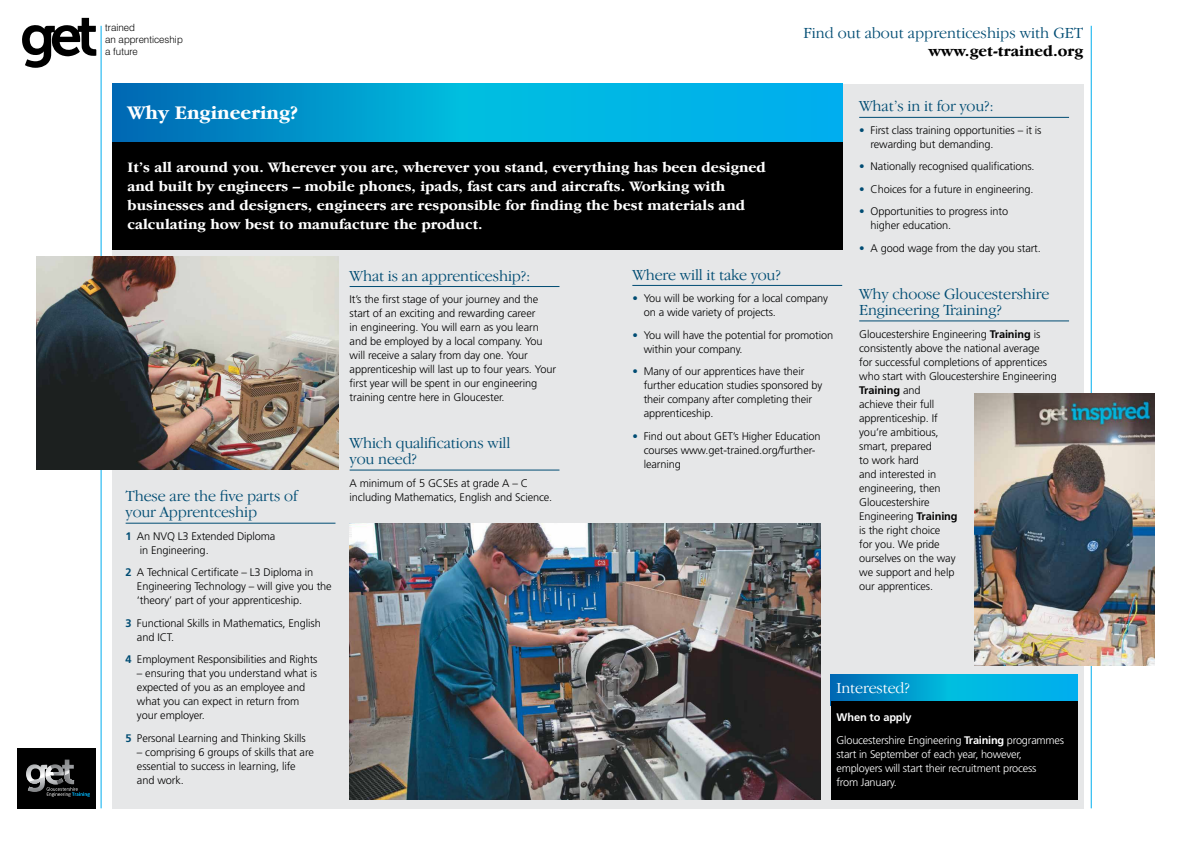
<style>
.page{position:relative;width:1191px;height:842px;background:#fff}
.page>*{position:absolute;margin:0;border:0;box-sizing:border-box;transform-origin:0 0}
.t1{font:700 20px "Garamond IT Cby BT";color:#fff}
.t2{font:300 16px/16px "Garamond IT Cby BT";letter-spacing:-.01em;color:#004c73}
.t3{font:700 16px "Garamond IT Cby BT";color:#000}
.t4{font:300 16px "Garamond IT Cby BT";letter-spacing:-.01em;color:#fff}
.t5{font:700 15px/19px "Garamond IT Cby BT";color:#fff}
.t6{font:300 11px/14px "Frutiger";letter-spacing:-.01em;color:#000}
.t7{font:300 11px/14px "Frutiger";letter-spacing:-.02em;color:#fff}
.t8{font:300 10px/12px "Swiss 721 BT";color:#000}
.s1{color:#004c73}
.s2{font-weight:700}
.s3{font-weight:700;color:#004c73}
</style>
<div class="page">
<div style="left:112px;top:84px;width:971px;height:724px;background:#e6e7e8"></div>
<svg style="left:112px;top:84px;width:730px;height:58px;background:#00a3d7"></svg>
<svg style="left:831px;top:674px;width:246px;height:27px;background:#00a3d7"></svg>
<hr style="left:101px;top:26px;width:1px;height:782px;background:#00aeef">
<hr style="left:1090px;top:26px;width:1px;height:782px;background:#00aeef">
<hr style="left:126px;top:523px;width:209px;height:1px;background:#004c73">
<hr style="left:350px;top:286px;width:209px;height:1px;background:#004c73">
<hr style="left:350px;top:470px;width:209px;height:1px;background:#004c73">
<svg style="left:22px;top:18px;width:74px;height:50px"></svg>
<div style="left:112px;top:142px;width:730px;height:107px;background:#000"></div>
<div style="left:831px;top:701px;width:246px;height:98px;background:#000"></div>
<img style="left:36px;top:257px;width:302px;height:212px">
<img style="left:350px;top:523px;width:471px;height:276px">
<img style="left:974px;top:394px;width:181px;height:271px">
<hr style="left:632px;top:285px;width:210px;height:1px;background:#004c73">
<hr style="left:859px;top:117px;width:210px;height:1px;background:#004c73">
<hr style="left:859px;top:321px;width:210px;height:1px;background:#004c73">
<div style="left:18px;top:748px;width:78px;height:60px;background:#000"></div>
<svg style="left:26px;top:759px;width:64px;height:38px"></svg>
<p class="t8" style="left:105px;top:22px;width:79px">trained<br>an apprenticeship a future</p>
<h2 class="t2" style="left:803px;top:25px;width:281px">Find out about apprenticeships with GET</h2>
<h2 class="t3" style="left:928px;top:42px;width:156px">www.get-trained.org</h2>
<h2 class="t2" style="left:859px;top:98px;width:136px">What’s in it for you?:</h2>
<p class="t6" style="left:870px;top:123px;width:172px;text-indent:-11px"><span class="s1">•</span> First class training opportunities – it is rewarding but demanding.</p>
<p class="t6" style="left:859px;top:160px;width:177px"><span class="s1">•</span> Nationally recognised qualifications.</p>
<p class="t6" style="left:859px;top:182px;width:176px"><span class="s1">•</span> Choices for a future in engineering.</p>
<p class="t6" style="left:870px;top:205px;width:139px;text-indent:-11px"><span class="s1">•</span> Opportunities to progress into higher education.</p>
<p class="t6" style="left:859px;top:241px;width:183px"><span class="s1">•</span> A good wage from the day you start.</p>
<h2 class="t2" style="left:859px;top:286px;width:192px">Why choose Gloucestershire<br>Engineering Training?</h2>
<p class="t6" style="left:859px;top:327px;width:199px">Gloucestershire Engineering <span class="s2">Training</span> is consistently above the national average<br>for successful completions of apprentices who start with Gloucestershire Engineering<br><span class="s2">Training</span> and<br>achieve their full<br>apprenticeship. If<br>you’re ambitious,<br>smart, prepared<br>to work hard<br>and interested in<br>engineering, then<br>Gloucestershire<br>Engineering <span class="s2">Training<br></span>is the right choice<br>for you. We pride<br>ourselves on the way<br>we support and help<br>our apprentices.</p>
<h1 class="t1" style="left:128px;top:101px;width:172px">Why Engineering?</h1>
<p class="t5" style="left:128px;top:157px;width:640px">It’s all around you. Wherever you are, wherever you stand, everything has been designed and built by engineers – mobile phones, ipads, fast cars and aircrafts. Working with businesses and designers, engineers are responsible for finding the best materials and calculating how best to manufacture the product.</p>
<h2 class="t2" style="left:632px;top:266px;width:150px">Where will it take you?</h2>
<p class="t6" style="left:643px;top:291px;width:186px;text-indent:-11px"><span class="s1">•</span> You will be working for a local company on a wide variety of projects.</p>
<p class="t6" style="left:643px;top:328px;width:191px;text-indent:-11px"><span class="s1">•</span> You will have the potential for promotion within your company.</p>
<p class="t6" style="left:643px;top:364px;width:180px;text-indent:-11px"><span class="s1">•</span> Many of our apprentices have their further education studies sponsored by their company after completing their apprenticeship.</p>
<p class="t6" style="left:643px;top:429px;width:178px;text-indent:-11px"><span class="s1">•</span> Find out about GET’s Higher Education courses www.get-trained.org/further&shy;learning</p>
<h2 class="t2" style="left:350px;top:267px;width:182px">What is an apprenticeship?:</h2>
<p class="t6" style="left:350px;top:292px;width:208px">It’s the first stage of your journey and the start of an exciting and rewarding career<br>in engineering. You will earn as you learn and be employed by a local company. You will receive a salary from day one. Your apprenticeship will last up to four years. Your first year will be spent in our engineering training centre here in Gloucester.</p>
<h2 class="t2" style="left:350px;top:435px;width:162px">Which qualifications will you need?</h2>
<p class="t6" style="left:350px;top:476px;width:204px">A minimum of 5 GCSEs at grade A – C including Mathematics, English and Science.</p>
<h2 class="t2" style="left:126px;top:488px;width:173px">These are the five parts of your Apprentceship</h2>
<p class="t6" style="left:140px;top:529px;width:137px;text-indent:-14px"><span class="s3">1</span> An NVQ L3 Extended Diploma in Engineering.</p>
<p class="t6" style="left:137px;top:565px;width:196px;text-indent:-11px"><span class="s3">2</span> A Technical Certificate – L3 Diploma in<br>Engineering Technology – will give you the ‘theory’ part of your apprenticeship.</p>
<p class="t6" style="left:137px;top:616px;width:185px;text-indent:-11px"><span class="s3">3</span> Functional Skills in Mathematics, English and ICT.</p>
<p class="t6" style="left:126px;top:652px;width:193px"><span class="s3">4</span> Employment Responsibilities and Rights</p>
<p class="t6" style="left:137px;top:666px;width:181px">– ensuring that you understand what is expected of you as an employee and what you can expect in return from your employer.</p>
<p class="t6" style="left:126px;top:731px;width:181px"><span class="s3">5</span> Personal Learning and Thinking Skills</p>
<p class="t6" style="left:137px;top:745px;width:178px">– comprising 6 groups of skills that are essential to success in learning, life and work.</p>
<h2 class="t4" style="left:836px;top:678px;width:75px">Interested?</h2>
<p class="t7" style="left:836px;top:706px;width:229px;line-height:22.5px"><span class="s2">When to apply<br></span>Gloucestershire Engineering <span class="s2">Training</span> programmes</p>
<p class="t7" style="left:836px;top:747px;width:201px">start in September of each year, however, employers will start their recruitment process from January.</p>
</div>
